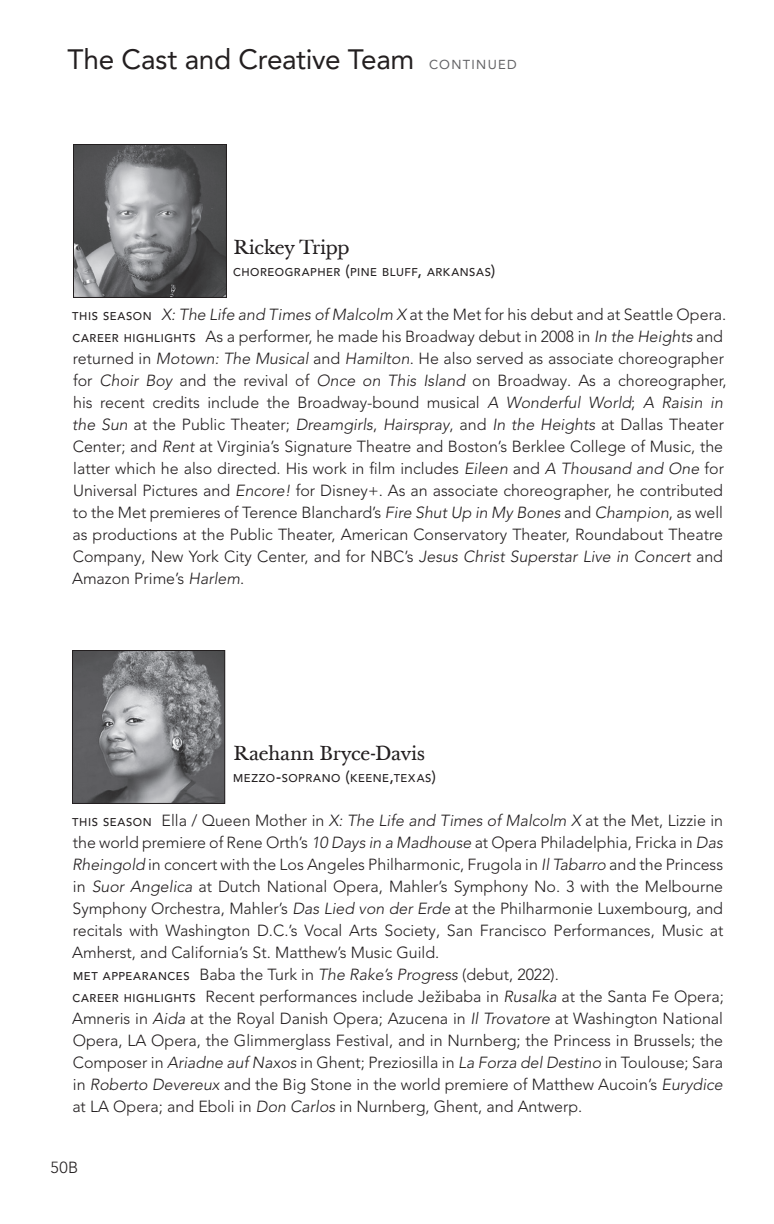
<style>
.page{position:relative;width:774px;height:1224px;background:#fff}
.page>*{position:absolute;margin:0;border:0;box-sizing:border-box;transform-origin:0 0}
.t1{font:28px "Avenir LT Pro";letter-spacing:-.01em;color:#231f20}
.t2{font:20px "Baskerville Ten";letter-spacing:-.015em;color:#231f20}
.t3{font:300 16px/22px "Avenir LT Pro";color:#231f20}
.t4{font:500 11.2px "Avenir LT Pro";letter-spacing:.05em;color:#231f20}
.s1{font-size:13px;color:#636366}
.s2{font-size:16px}
.s3{font-weight:500;font-size:11.2px}
.s4{font-style:italic}
</style>
<div class="page">
<img style="left:74px;top:652px;width:149px;height:150px">
<div style="left:72px;top:650px;width:153px;height:154px;border:1px solid #231f20"></div>
<img style="left:75px;top:146px;width:150px;height:150px">
<div style="left:73px;top:144px;width:154px;height:154px;border:1px solid #231f20"></div>
<h1 class="t1" style="left:68px;top:42px;width:451px">The Cast and Creative Team <span class="s1">CONTINUED</span></h1>
<p class="t2" style="left:233px;top:235px;width:118px">Rickey Tripp</p>
<p class="t4" style="left:233px;top:265px;width:264px">CHOREOGRAPHER <span class="s2">(</span>PINE BLUFF<span class="s2">,</span> ARKANSAS<span class="s2">)</span></p>
<p class="t3" style="left:72px;top:304px;width:656px"><span class="s3">THIS SEASON</span> <span class="s4">X: The Life and Times of Malcolm X</span> at the Met for his debut and at Seattle Opera.<br><span class="s3">CAREER HIGHLIGHTS</span> As a performer, he made his Broadway debut in 2008 in <span class="s4">In the Heights</span> and returned in <span class="s4">Motown: The Musical</span> and <span class="s4">Hamilton</span>. He also served as associate choreographer for <span class="s4">Choir Boy</span> and the revival of <span class="s4">Once on This Island</span> on Broadway. As a choreographer, his recent credits include the Broadway-bound musical <span class="s4">A Wonderful World</span>; <span class="s4">A Raisin in the Sun</span> at the Public Theater; <span class="s4">Dreamgirls</span>, <span class="s4">Hairspray</span>, and <span class="s4">In the Heights</span> at Dallas Theater Center; and <span class="s4">Rent</span> at Virginia’s Signature Theatre and Boston’s Berklee College of Music, the latter which he also directed. His work in film includes <span class="s4">Eileen</span> and <span class="s4">A Thousand and One</span> for Universal Pictures and <span class="s4">Encore!</span> for Disney+. As an associate choreographer, he contributed to the Met premieres of Terence Blanchard’s <span class="s4">Fire Shut Up in My Bones</span> and <span class="s4">Champion</span>, as well as productions at the Public Theater, American Conservatory Theater, Roundabout Theatre Company, New York City Center, and for NBC’s <span class="s4">Jesus Christ Superstar Live in Concert</span> and Amazon Prime’s <span class="s4">Harlem</span>.</p>
<p class="t2" style="left:233px;top:741px;width:194px">Raehann Bryce-Davis</p>
<p class="t4" style="left:233px;top:771px;width:204px">MEZZO<span class="s2">-</span>SOPRANO <span class="s2">(</span>KEENE<span class="s2">,</span>TEXAS<span class="s2">)</span></p>
<p class="t3" style="left:72px;top:810px;width:653px"><span class="s3">THIS SEASON</span> Ella / Queen Mother in <span class="s4">X: The Life and Times of Malcolm X</span> at the Met, Lizzie in the world premiere of Rene Orth’s <span class="s4">10 Days in a Madhouse</span> at Opera Philadelphia, Fricka in <span class="s4">Das Rheingold</span> in concert with the Los Angeles Philharmonic, Frugola in <span class="s4">Il Tabarro</span> and the Princess in <span class="s4">Suor Angelica</span> at Dutch National Opera, Mahler’s Symphony No. 3 with the Melbourne Symphony Orchestra, Mahler’s <span class="s4">Das Lied von der Erde</span> at the Philharmonie Luxembourg, and recitals with Washington D.C.’s Vocal Arts Society, San Francisco Performances, Music at Amherst, and California’s St. Matthew’s Music Guild.<br><span class="s3">MET APPEARANCES</span> Baba the Turk in <span class="s4">The Rake’s Progress</span> (debut, 2022).<br><span class="s3">CAREER HIGHLIGHTS</span> Recent performances include Ježibaba in <span class="s4">Rusalka</span> at the Santa Fe Opera; Amneris in <span class="s4">Aida</span> at the Royal Danish Opera; Azucena in <span class="s4">Il Trovatore</span> at Washington National Opera, LA Opera, the Glimmerglass Festival, and in Nurnberg; the Princess in Brussels; the Composer in <span class="s4">Ariadne auf Naxos</span> in Ghent; Preziosilla in <span class="s4">La Forza del Destino</span> in Toulouse; Sara in <span class="s4">Roberto Devereux</span> and the Big Stone in the world premiere of Matthew Aucoin’s <span class="s4">Eurydice </span>at LA Opera; and Eboli in <span class="s4">Don Carlos</span> in Nurnberg, Ghent, and Antwerp.</p>
<p class="t3" style="left:51px;top:1156px;width:29px">50B</p>
</div>
